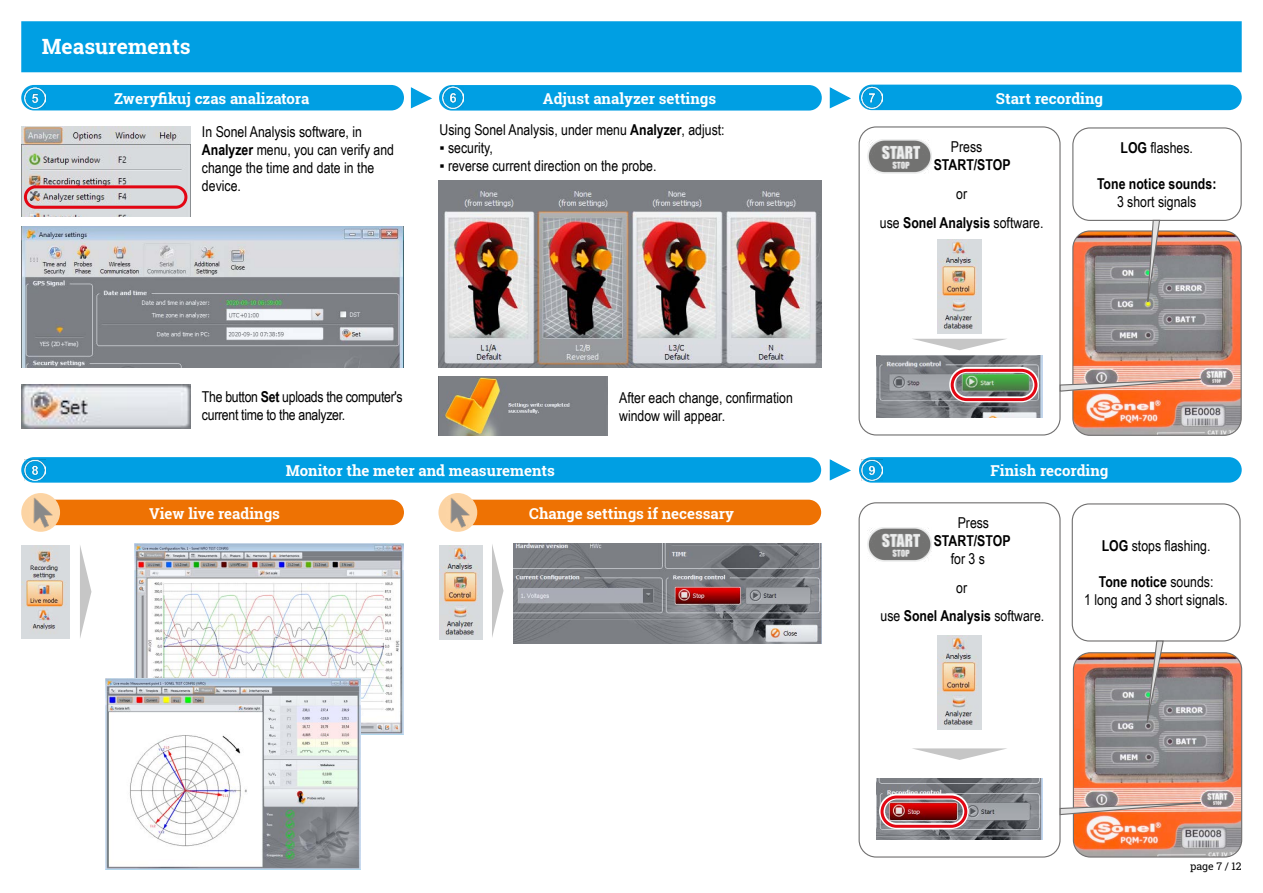
<style>
.page{position:relative;width:1263px;height:893px;background:#fff}
.page>*{position:absolute;margin:0;border:0;box-sizing:border-box;transform-origin:0 0}
.t1{font:700 21px "Roboto Slab";color:#fff}
.t2{font:15px/18px "Arial Narrow";color:#000;text-align:center}
.t3{font:700 15px "Roboto Slab";color:#fff}
.t4{font:700 15px "Arial Narrow";color:#000}
.t5{font:15px/18px "Arial Narrow";letter-spacing:-.02em;color:#000}
.t6{font:10.5px "Roboto Slab";color:#000}
.s1{font-weight:700}
.s2{font-weight:400}
</style>
<div class="page">
<div style="left:859px;top:85px;width:383px;height:25px;background:#009fe3;border-radius:13px"></div>
<img style="left:861px;top:87px;width:21px;height:21px">
<div style="left:859px;top:457px;width:383px;height:26px;background:#009fe3;border-radius:13px"></div>
<img style="left:861px;top:459px;width:21px;height:21px">
<img style="left:1074px;top:232px;width:166px;height:202px">
<div style="left:1072px;top:230px;width:170px;height:206px;border:1px solid #706f6f;border-radius:17px"></div>
<img style="left:868px;top:139px;width:64px;height:34px">
<div style="left:858px;top:126px;width:202px;height:309px;border:1px solid #706f6f;border-radius:17px"></div>
<svg style="left:1059px;top:378px;width:143px;height:14px;background:#d4a897"></svg>
<div style="left:1072px;top:127px;width:170px;height:94px;border:1px solid #706f6f;border-radius:17px"></div>
<img style="left:938px;top:239px;width:43px;height:94px">
<img style="left:877px;top:356px;width:165px;height:61px">
<svg style="left:913px;top:339px;width:93px;height:11px"></svg>
<div style="left:949px;top:367px;width:90px;height:35px;border:6px solid #fff;border-radius:15px"></div>
<div style="left:951px;top:369px;width:86px;height:32px;border:3px solid #e30613;border-radius:15px"></div>
<img style="left:868px;top:528px;width:64px;height:34px">
<div style="left:858px;top:502px;width:202px;height:356px;border:1px solid #706f6f;border-radius:17px"></div>
<div style="left:1072px;top:503px;width:168px;height:138px;border:1px solid #706f6f;border-radius:17px"></div>
<div style="left:21px;top:21px;width:1221px;height:51px;background:#009fe3;border:2px solid #009fe3"></div>
<svg style="left:829px;top:459px;width:22px;height:22px"></svg>
<div style="left:21px;top:457px;width:800px;height:26px;background:#009fe3;border-radius:13px"></div>
<img style="left:25px;top:459px;width:21px;height:21px">
<div style="left:21px;top:85px;width:383px;height:25px;background:#009fe3;border-radius:13px"></div>
<img style="left:25px;top:87px;width:21px;height:21px">
<svg style="left:829px;top:87px;width:22px;height:22px"></svg>
<img style="left:938px;top:635px;width:43px;height:94px">
<img style="left:877px;top:778px;width:165px;height:62px">
<svg style="left:912px;top:748px;width:95px;height:12px"></svg>
<div style="left:879px;top:793px;width:90px;height:36px;border:6px solid #fff;border-radius:15px"></div>
<div style="left:880px;top:795px;width:87px;height:33px;border:3px solid #e30613;border-radius:15px"></div>
<svg style="left:1145px;top:219px;width:16px;height:112px;background:#9c9794"></svg>
<div style="left:439px;top:85px;width:383px;height:26px;background:#009fe3;border-radius:13px"></div>
<img style="left:443px;top:87px;width:21px;height:21px">
<svg style="left:410px;top:87px;width:22px;height:22px"></svg>
<img style="left:1073px;top:654px;width:169px;height:202px">
<div style="left:1073px;top:652px;width:169px;height:206px;border:1px solid #706f6f;border-radius:17px"></div>
<svg style="left:1059px;top:801px;width:143px;height:15px;background:#d7a08a"></svg>
<svg style="left:1142px;top:640px;width:22px;height:112px;background:#9c9593"></svg>
<img style="left:439px;top:546px;width:44px;height:94px">
<img style="left:22px;top:545px;width:47px;height:93px">
<div style="left:28px;top:500px;width:376px;height:25px;background:#ee7203;border-radius:13px"></div>
<img style="left:21px;top:493px;width:39px;height:39px;border-radius:19px">
<div style="left:445px;top:500px;width:376px;height:25px;background:#ee7203;border-radius:13px"></div>
<img style="left:438px;top:493px;width:39px;height:39px;border-radius:19px">
<svg style="left:80px;top:545px;width:11px;height:93px"></svg>
<svg style="left:492px;top:544px;width:11px;height:93px"></svg>
<img style="left:513px;top:543px;width:308px;height:100px">
<img style="left:134px;top:543px;width:269px;height:192px">
<img style="left:106px;top:678px;width:255px;height:192px">
<img style="left:438px;top:180px;width:383px;height:188px">
<img style="left:438px;top:377px;width:169px;height:59px">
<img style="left:21px;top:127px;width:169px;height:89px">
<div style="left:24px;top:185px;width:163px;height:24px;border:3px solid #e30613;border-radius:10px"></div>
<img style="left:21px;top:226px;width:383px;height:142px">
<img style="left:21px;top:384px;width:169px;height:45px">
<h1 class="t1" style="left:42px;top:32px;width:150px">Measurements</h1>
<p class="t3" style="left:114px;top:88px;width:197px">Zweryfikuj czas analizatora</p>
<p class="t3" style="left:543px;top:88px;width:175px">Adjust analyzer settings</p>
<p class="t2" style="left:202px;top:122px;width:194px;text-align:left">In Sonel Analysis software, in<br><span class="s1">Analyzer</span> menu, you can verify and change the time and date in the device.</p>
<p class="t2" style="left:439px;top:120px;width:287px">Using Sonel Analysis, under menu <span class="s1">Analyzer</span>, adjust:</p>
<p class="t2" style="left:439px;top:138px;width:55px">▪ security,</p>
<p class="t2" style="left:439px;top:156px;width:219px">▪ reverse current direction on the probe.</p>
<p class="t5" style="left:202px;top:387px;width:202px">The button <span class="s1">Set</span> uploads the computer's current time to the analyzer.</p>
<p class="t2" style="left:619px;top:388px;width:175px;text-align:left">After each change, confirmation window will appear.</p>
<p class="t3" style="left:286px;top:460px;width:271px">Monitor the meter and measurements</p>
<p class="t3" style="left:149px;top:503px;width:132px">View live readings</p>
<p class="t3" style="left:529px;top:503px;width:206px">Change settings if necessary</p>
<p class="t3" style="left:996px;top:88px;width:109px">Start recording</p>
<p class="t2" style="left:951px;top:137px;width:33px">Press</p>
<p class="t4" style="left:934px;top:153px;width:78px">START/STOP</p>
<p class="t2" style="left:880px;top:178px;width:165px;line-height:28.8px">or<br>use <span class="s1">Sonel Analysis</span> software.</p>
<p class="t2" style="left:1120px;top:138px;width:74px"><span class="s1">LOG</span> flashes.</p>
<p class="t4" style="left:1097px;top:172px;width:121px">Tone notice sounds:</p>
<p class="t2" style="left:1117px;top:192px;width:81px">3 short signals</p>
<p class="t3" style="left:991px;top:460px;width:119px">Finish recording</p>
<p class="t2" style="left:958px;top:513px;width:33px">Press</p>
<p class="t4" style="left:934px;top:529px;width:78px">START/STOP</p>
<p class="t2" style="left:951px;top:549px;width:36px">for 3 s</p>
<p class="t2" style="left:956px;top:578px;width:12px">or</p>
<p class="t4" style="left:881px;top:605px;width:165px"><span class="s2">use</span> Sonel Analysis <span class="s2">software.</span></p>
<p class="t2" style="left:1102px;top:536px;width:110px"><span class="s1">LOG</span> stops flashing.</p>
<p class="t2" style="left:1084px;top:572px;width:145px"><span class="s1">Tone notice</span> sounds:<br>1 long and 3 short signals.</p>
<p class="t6" style="left:1190px;top:859px;width:53px">page 7 / 12</p>
</div>
